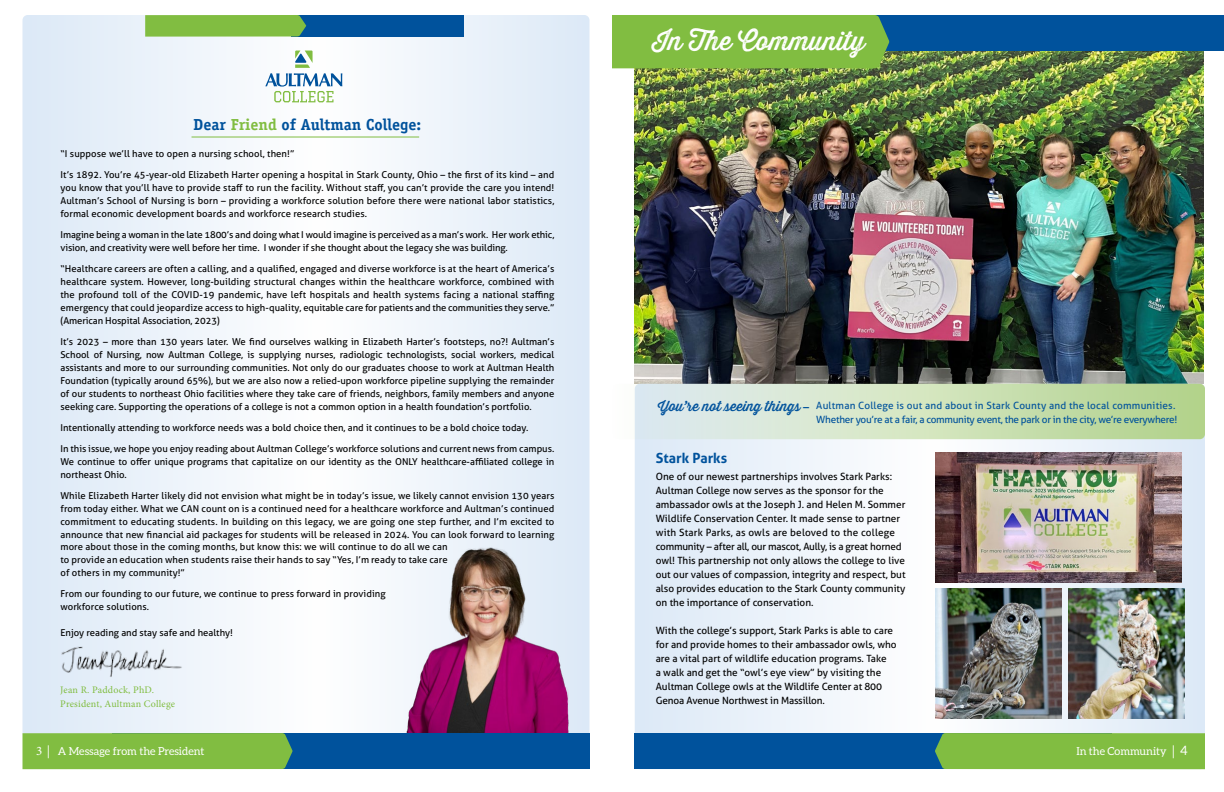
<style>
.page{position:relative;width:1224px;height:792px;background:#fff}
.page>*{position:absolute;margin:0;border:0;box-sizing:border-box;transform-origin:0 0}
.t1{font:25.9px "Thirsty Rough Reg One";color:#fff}
.t2{font:700 16px "Officina Serif Std";color:#00529c}
.t3{font:14px "Thirsty Rough Reg One";color:#00529c}
.t4{font:700 14px "Aller";color:#00529c}
.t5{font:700 12px "Aller";color:#00529c}
.t6{font:11px "Aleo";color:#fff}
.t7{font:10px/14px "Aller";color:#000}
.t8{font:10px "Aller";letter-spacing:-.025em;color:#00529c}
.t9{font:10px "Aller";letter-spacing:.005em;color:#00529c}
.t10{font:10px/14px "Minion Pro";letter-spacing:.02em;color:#81bd41}
.t11{font:9.5px/13px "Aller";color:#000;text-align:justify}
.s1{color:#81bd41}
.s2{font-family:"Minion Pro";font-size:12.9px}
.s3{font-size:12.9px}
</style>
<div class="page">
<div style="left:319px;top:15px;width:271px;height:723px;background:linear-gradient(to right,#fefefe,#dce9f7);border-radius:5px"></div>
<div style="left:22px;top:15px;width:297px;height:723px;background:linear-gradient(to right,#dbe8f7,#fefefe);border-radius:5px"></div>
<img style="left:635px;top:51px;width:569px;height:333px">
<svg style="left:933px;top:384px;width:272px;height:385px;fill:#e2edf8"></svg>
<div style="left:635px;top:384px;width:298px;height:385px;background:linear-gradient(to right,#dce9f7,#fefefe);border-radius:5px"></div>
<svg style="left:612px;top:384px;width:593px;height:55px;background:#cfe2c1"></svg>
<hr style="left:192px;top:137px;width:227px;height:1px;background:#81bd41">
<svg style="left:265px;top:51px;width:77px;height:51px"></svg>
<div style="left:291px;top:15px;width:173px;height:22px;background:#00529c"></div>
<svg style="left:145px;top:15px;width:161px;height:22px;background:#80bb47"></svg>
<div style="left:614px;top:15px;width:610px;height:36px;background:#00529c"></div>
<div style="left:612px;top:15px;width:277px;height:53px;background:#81bd41"></div>
<img style="left:55px;top:637px;width:132px;height:49px">
<img style="left:401px;top:530px;width:175px;height:203px">
<img style="left:936px;top:452px;width:246px;height:130px">
<img style="left:936px;top:589px;width:126px;height:130px">
<img style="left:1069px;top:589px;width:116px;height:130px">
<div style="left:112px;top:733px;width:478px;height:36px;background:#00529c"></div>
<div style="left:22px;top:733px;width:271px;height:36px;background:#81bd41"></div>
<div style="left:635px;top:733px;width:477px;height:36px;background:#00529c"></div>
<div style="left:935px;top:733px;width:270px;height:36px;background:#81bd41"></div>
<h2 class="t2" style="left:194px;top:114px;width:229px">Dear <span class="s1">Friend</span> of Aultman College:</h2>
<p class="t11" style="left:60px;top:147px;width:235px">“I suppose we’ll have to open a nursing school, then!”</p>
<p class="t11" style="left:60px;top:168px;width:495px">It’s 1892. You’re 45-year-old Elizabeth Harter opening a hospital in Stark County, Ohio – the first of its kind – and you know that you’ll have to provide staff to run the facility. Without staff, you can’t provide the care you intend!<br>Aultman’s School of Nursing is born – providing a workforce solution before there were national labor statistics, formal economic development boards and workforce research studies.</p>
<p class="t11" style="left:60px;top:228px;width:495px">Imagine being a woman in the late 1800’s and doing what I would imagine is perceived as a man’s work. Her work ethic,</p>
<p class="t11" style="left:60px;top:241px;width:449px">vision, and creativity were well before her time. I wonder if she thought about the legacy she was building.</p>
<p class="t11" style="left:60px;top:262px;width:495px">“Healthcare careers are often a calling, and a qualified, engaged and diverse workforce is at the heart of America’s healthcare system. However, long-building structural changes within the healthcare workforce, combined with the profound toll of the COVID-19 pandemic, have left hospitals and health systems facing a national staffing emergency that could jeopardize access to high-quality, equitable care for patients and the communities they serve.”</p>
<p class="t11" style="left:60px;top:314px;width:161px">(American Hospital Association, 2023)</p>
<p class="t11" style="left:60px;top:335px;width:495px">It’s 2023 – more than 130 years later. We find ourselves walking in Elizabeth Harter’s footsteps, no?! Aultman’s School of Nursing, now Aultman College, is supplying nurses, radiologic technologists, social workers, medical assistants and more to our surrounding communities. Not only do our graduates choose to work at Aultman Health Foundation (typically around 65%), but we are also now a relied-upon workforce pipeline supplying the remainder of our students to northeast Ohio facilities where they take care of friends, neighbors, family members and anyone seeking care. Supporting the operations of a college is not a common option in a health foundation’s portfolio.</p>
<p class="t11" style="left:60px;top:421px;width:470px">Intentionally attending to workforce needs was a bold choice then, and it continues to be a bold choice today.</p>
<p class="t11" style="left:60px;top:442px;width:495px">In this issue, we hope you enjoy reading about Aultman College’s workforce solutions and current news from campus.<br>We continue to offer unique programs that capitalize on our identity as the ONLY healthcare-affiliated college in</p>
<p class="t11" style="left:60px;top:468px;width:68px">northeast Ohio.</p>
<p class="t11" style="left:60px;top:489px;width:495px">While Elizabeth Harter likely did not envision what might be in today’s issue, we likely cannot envision 130 years from today either. What we CAN count on is a continued need for a healthcare workforce and Aultman’s continued commitment to educating students. In building on this legacy, we are going one step further, and I’m excited to</p>
<p class="t11" style="left:60px;top:540px;width:389px">more about those in the coming months, but know this: we will continue to do all we can</p>
<p class="t11" style="left:60px;top:528px;width:495px">announce that new financial aid packages for students will be released in 2024. You can look forward to learning</p>
<p class="t11" style="left:60px;top:553px;width:389px">to provide an education when students raise their hands to say “Yes, I’m ready to take care</p>
<p class="t11" style="left:60px;top:566px;width:126px">of others in my community!”</p>
<p class="t11" style="left:60px;top:587px;width:327px">From our founding to our future, we continue to press forward in providing workforce solutions.</p>
<p class="t11" style="left:60px;top:626px;width:174px">Enjoy reading and stay safe and healthy!</p>
<p class="t10" style="left:60px;top:683px;width:116px">Jean R. Paddock, PhD.<br>President, Aultman College</p>
<p class="t1" style="left:653px;top:22px;width:213px">In The Community</p>
<p class="t3" style="left:658px;top:395px;width:144px">You’re not eeing things</p>
<p class="t5" style="left:803px;top:395px;width:8px">_</p>
<p class="t9" style="left:816px;top:400px;width:361px">Aultman College is out and about in Stark County and the local communities.</p>
<p class="t8" style="left:816px;top:414px;width:363px">Whether you’re at a fair, a community event, the park or in the city, we’re everywhere!</p>
<h3 class="t4" style="left:656px;top:449px;width:73px">Stark Parks</h3>
<p class="t7" style="left:656px;top:469px;width:238px">One of our newest partnerships involves Stark Parks:<br>Aultman College now serves as the sponsor for the</p>
<p class="t7" style="left:656px;top:497px;width:251px">ambassador owls at the Joseph J. and Helen M. Sommer</p>
<p class="t7" style="left:656px;top:511px;width:247px">Wildlife Conservation Center. It made sense to partner with Stark Parks, as owls are beloved to the college community – after all, our mascot, Aully, is a great horned</p>
<p class="t7" style="left:656px;top:553px;width:251px">owl! This partnership not only allows the college to live</p>
<p class="t7" style="left:656px;top:567px;width:251px">out our values of compassion, integrity and respect, but</p>
<p class="t7" style="left:656px;top:581px;width:251px">also provides education to the Stark County community</p>
<p class="t7" style="left:656px;top:595px;width:159px">on the importance of conservation.</p>
<p class="t7" style="left:656px;top:623px;width:242px">With the college’s support, Stark Parks is able to care for and provide homes to their ambassador owls, who are a vital part of wildlife education programs. Take</p>
<p class="t7" style="left:656px;top:665px;width:227px">a walk and get the “owl’s eye view” by visiting the</p>
<p class="t7" style="left:656px;top:679px;width:228px">Aultman College owls at the Wildlife Center at 800<br>Genoa Avenue Northwest in Massillon.</p>
<p class="t6" style="left:36px;top:745px;width:170px"><span class="s2">3 |</span> A Message from the President</p>
<p class="t6" style="left:1076px;top:745px;width:113px">In the Community <span class="s2">|</span> <span class="s3">4</span></p>
</div>
